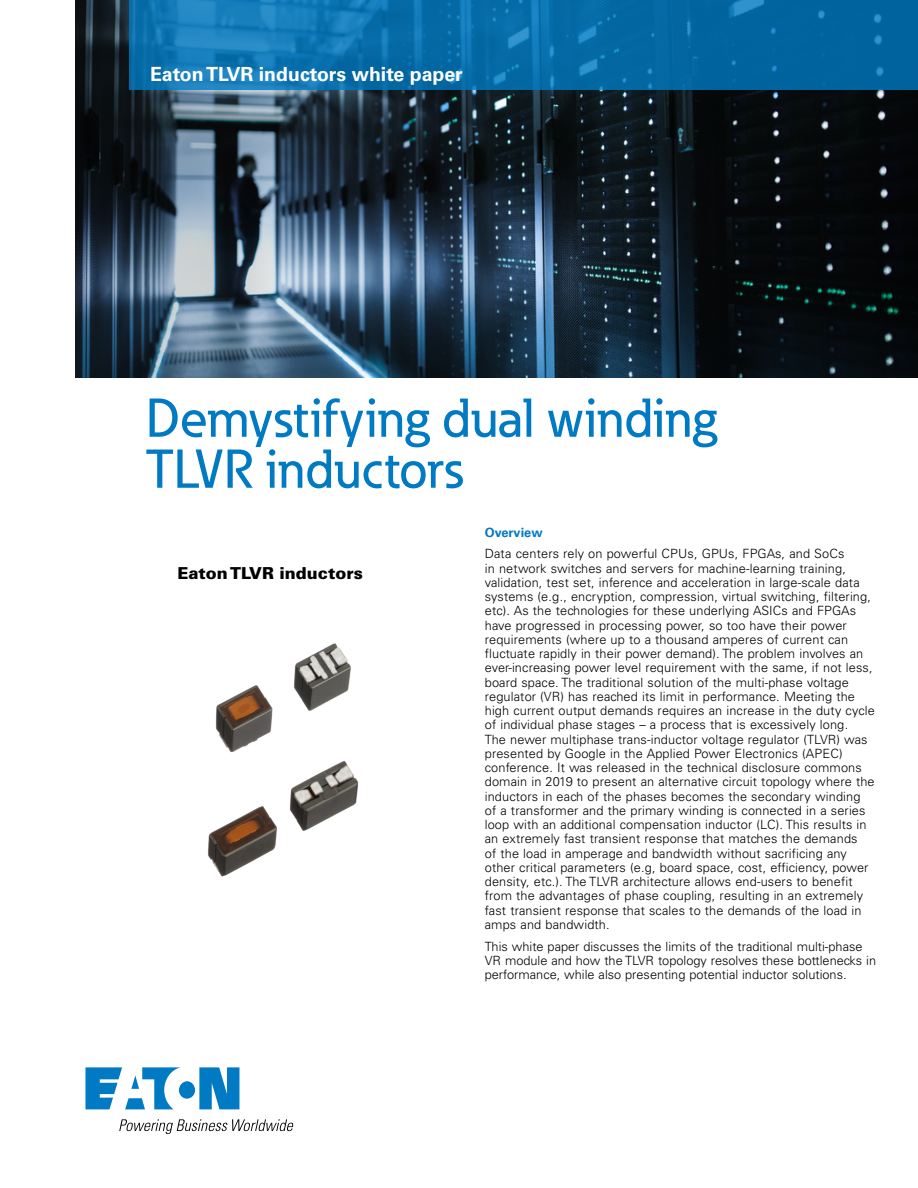
<style>
.page{position:relative;width:918px;height:1188px;background:#fff}
.page>*{position:absolute;margin:0;border:0;box-sizing:border-box;transform-origin:0 0}
._01_Headline___ADJ_C{font:500 54px/51px "Eaton";color:#007ac2}
._00_Product{font:700 19.5px "Univers LT Std";color:#fff}
._01_Head1{font:900 16.5px "Univers LT Std";color:#000}
._02_Body__8_5_pt{font:300 12.75px/14.2px "Univers LT Std";letter-spacing:.01em;color:#000}
._02_Body_Head__8_5_p{font:700 12.75px "Univers LT Std";color:#007ac2}
</style>
<div class="page">
<img style="left:75px;top:0;width:843px;height:378px">
<img style="left:215px;top:643px;width:136px;height:109px">
<img style="left:208px;top:761px;width:151px;height:116px">
<svg style="left:129px;top:0;width:789px;height:90px;background:#096ea9"></svg>
<svg style="left:85px;top:1067px;width:154px;height:42px"></svg>
<svg style="left:119px;top:1119px;width:175px;height:15px"></svg>
<p class="_00_Product" style="left:150px;top:63px;width:314px">Eaton TLVR inductors white paper</p>
<p class="_01_Headline___ADJ_C" style="left:146px;top:392px;width:573px">Demystifying dual winding<br>TLVR inductors</p>
<p class="_02_Body_Head__8_5_p" style="left:485px;top:525px;width:59px">Overview</p>
<p class="_02_Body__8_5_pt" style="left:485px;top:547px;width:392px">Data centers rely on powerful CPUs, GPUs, FPGAs, and SoCs<br>in network switches and servers for machine-learning training, validation, test set, inference and acceleration in large-scale data systems (e.g., encryption, compression, virtual switching, filtering, etc). As the technologies for these underlying ASICs and FPGAs have progressed in processing power, so too have their power requirements (where up to a thousand amperes of current can fluctuate rapidly in their power demand). The problem involves an ever-increasing power level requirement with the same, if not less, board space. The traditional solution of the multi-phase voltage regulator (VR) has reached its limit in performance. Meeting the high current output demands requires an increase in the duty cycle of individual phase stages – a process that is excessively long.<br>The newer multiphase trans-inductor voltage regulator (TLVR) was presented by Google in the Applied Power Electronics (APEC) conference. It was released in the technical disclosure commons domain in 2019 to present an alternative circuit topology where the inductors in each of the phases becomes the secondary winding of a transformer and the primary winding is connected in a series loop with an additional compensation inductor (LC). This results in an extremely fast transient response that matches the demands<br>of the load in amperage and bandwidth without sacrificing any other critical parameters (e.g, board space, cost, efficiency, power density, etc.). The TLVR architecture allows end-users to benefit from the advantages of phase coupling, resulting in an extremely fast transient response that scales to the demands of the load in amps and bandwidth.</p>
<p class="_02_Body__8_5_pt" style="left:485px;top:939px;width:393px">This white paper discusses the limits of the traditional multi-phase<br>VR module and how the TLVR topology resolves these bottlenecks in performance, while also presenting potential inductor solutions.</p>
<p class="_01_Head1" style="left:177px;top:563px;width:187px">Eaton TLVR inductors</p>
</div>
